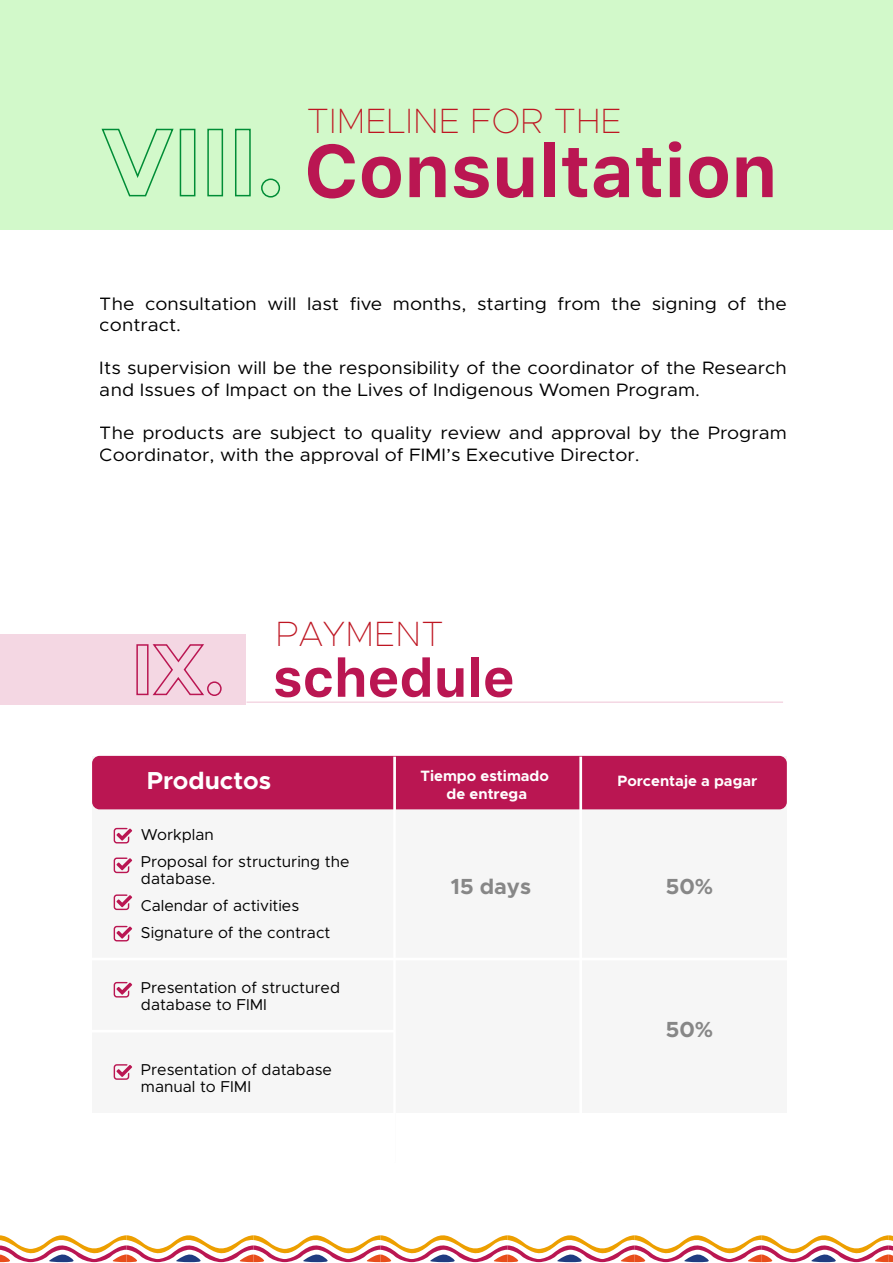
<style>
.page{position:relative;width:893px;height:1263px;background:#fff}
.page>*{position:absolute;margin:0;border:0;box-sizing:border-box;transform-origin:0 0}
.t1{font:700 73.65px "Galvji";color:#ba1652}
.t2{font:700 52.95px "Galvji";color:#ba1652}
.t3{font:100 35.25px "Metropolis";letter-spacing:.01em;color:#be1622}
.t4{font:700 24.6px "Metropolis";color:#fff}
.t5{font:700 21.9px "Metropolis";color:#878787}
.t6{font:18px/21.6px "Metropolis";color:#000;scale:1.06 1}
.t7{font:15.75px/27px "Metropolis";color:#000}
.t8{font:700 15px/18px "Metropolis";color:#fff;text-align:center}
</style>
<div class="page">
<div style="left:555px;top:756px;width:232px;height:356px;background:#f6f6f6"></div>
<div style="left:0;top:0;width:893px;height:230px;background:#d2f9ca"></div>
<svg style="left:101px;top:128px;width:73px;height:69px"></svg>
<div style="left:180px;top:129px;width:15px;height:67px;border:2px solid #008d36"></div>
<div style="left:207px;top:129px;width:16px;height:67px;border:2px solid #008d36"></div>
<div style="left:235px;top:129px;width:16px;height:67px;border:2px solid #008d36"></div>
<div style="left:261px;top:179px;width:19px;height:19px;border:2px solid #008d36;border-radius:50%"></div>
<div style="left:92px;top:756px;width:232px;height:356px;background:#f6f6f6"></div>
<div style="left:323px;top:756px;width:232px;height:356px;background:#f6f6f6"></div>
<div style="left:92px;top:756px;width:695px;height:53px;background:#ba1652;border-radius:8px"></div>
<div style="left:579px;top:757px;width:3px;height:406px;background:#000;border:2px solid #fff"></div>
<div style="left:393px;top:757px;width:3px;height:406px;background:#000;border:2px solid #fff"></div>
<div style="left:91px;top:958px;width:697px;height:2px;background:#000;border:2px solid #fff"></div>
<div style="left:91px;top:1030px;width:304px;height:2px;background:#000;border:2px solid #fff"></div>
<svg style="left:114px;top:828px;width:18px;height:15px"></svg>
<svg style="left:114px;top:857px;width:18px;height:16px"></svg>
<svg style="left:114px;top:894px;width:18px;height:16px"></svg>
<svg style="left:114px;top:926px;width:18px;height:15px"></svg>
<svg style="left:114px;top:982px;width:18px;height:15px"></svg>
<svg style="left:114px;top:1064px;width:18px;height:16px"></svg>
<svg style="left:0;top:1235px;width:893px;height:27px"></svg>
<div style="left:0;top:634px;width:246px;height:70px;background:#f4d7e3"></div>
<hr style="left:246px;top:701px;width:537px;height:2px;background:#f4d7e3">
<div style="left:136px;top:644px;width:13px;height:51px;border:2px solid #ba1652"></div>
<svg style="left:152px;top:644px;width:52px;height:52px"></svg>
<div style="left:207px;top:681px;width:15px;height:15px;border:2px solid #ba1652;border-radius:50%"></div>
<h3 class="t3" style="left:307px;top:99px;width:316px">TIMELINE FOR THE</h3>
<h1 class="t1" style="left:304px;top:127px;width:475px">Consultation</h1>
<p class="t6" style="left:100px;top:292px;width:650px">The consultation will last five months, starting from the signing of the contract.</p>
<p class="t6" style="left:100px;top:357px;width:650px">Its supervision will be the responsibility of the coordinator of the Research and Issues of Impact on the Lives of Indigenous Women Program.</p>
<p class="t6" style="left:100px;top:422px;width:650px">The products are subject to quality review and approval by the Program<br>Coordinator, with the approval of FIMI’s Executive Director.</p>
<h3 class="t3" style="left:276px;top:612px;width:169px">PAYMENT</h3>
<h2 class="t2" style="left:273px;top:646px;width:243px">schedule</h2>
<h3 class="t4" style="left:147px;top:765px;width:126px">Productos</h3>
<p class="t8" style="left:420px;top:766px;width:130px">Tiempo estimado de entrega</p>
<p class="t8" style="left:617px;top:772px;width:141px">Porcentaje a pagar</p>
<p class="t7" style="left:141px;top:821px;width:210px">Workplan<br>Proposal for structuring the</p>
<p class="t7" style="left:141px;top:864px;width:191px">database.<br>Calendar of activities<br>Signature of the contract</p>
<p class="t7" style="left:141px;top:979px;width:201px;line-height:16.6px">Presentation of structured database to FIMI</p>
<p class="t7" style="left:141px;top:1061px;width:193px;line-height:16.6px">Presentation of database manual to FIMI</p>
<p class="t5" style="left:451px;top:873px;width:82px">15 days</p>
<p class="t5" style="left:666px;top:873px;width:49px">50%</p>
<p class="t5" style="left:666px;top:1015px;width:49px">50%</p>
</div>
